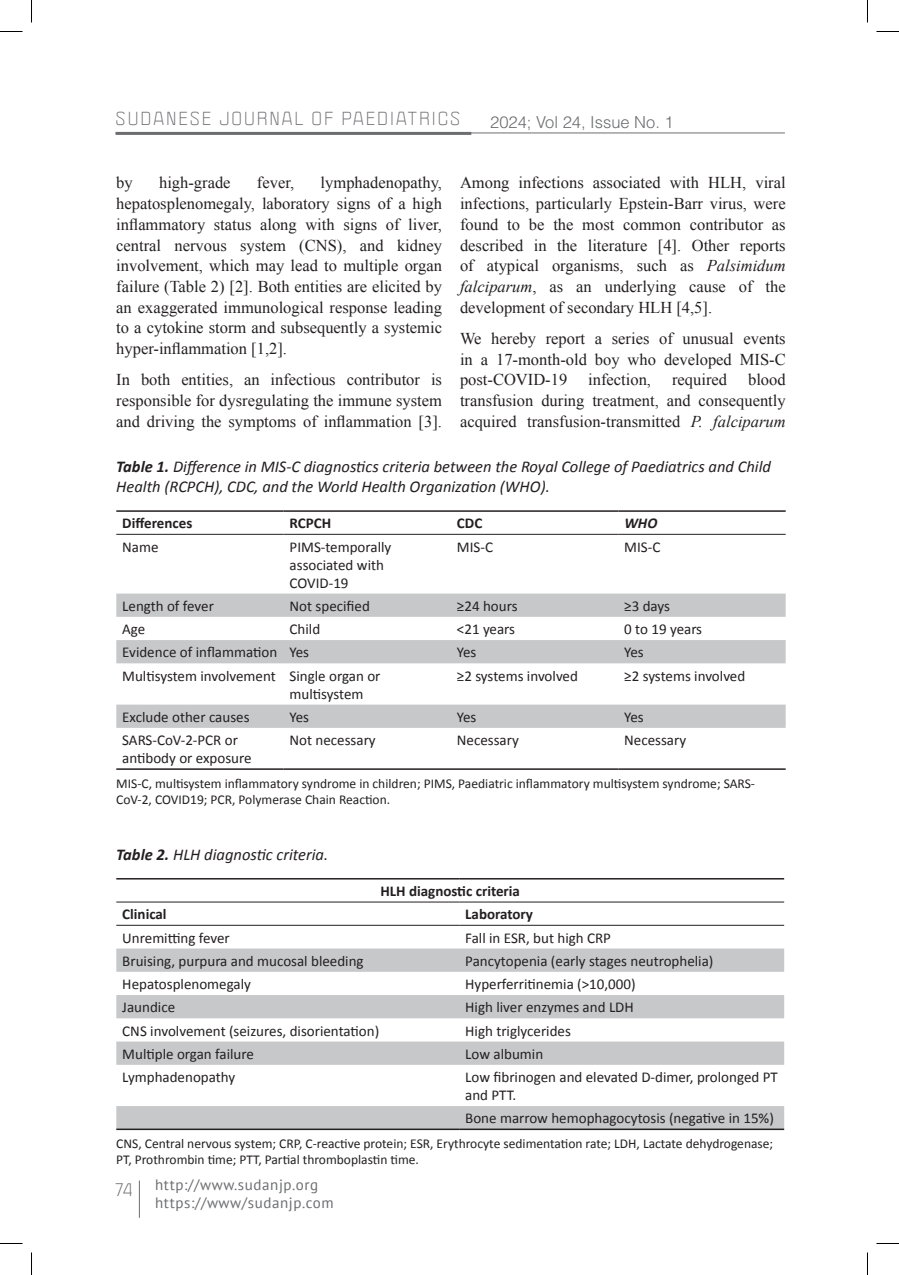
<style>
.page{position:relative;width:899px;height:1275px;background:#fff}
.page>*{position:absolute;margin:0;border:0;box-sizing:border-box;transform-origin:0 0}
.t1{font:16.5px/20.7px "Times New Roman";color:#231f20;text-align:justify}
.t2{font:italic 16.5px/19.8px "Calibri";color:#231f20}
.t3{font:16.5px "Politica XT";letter-spacing:.12em;color:#6c6d70}
.t4{font:300 16.5px "Helvetica LT Std";color:#6c6d70}
.t5{font:15px/18px "Calibri";color:#231f20}
.t6{font:700 15px "Calibri";color:#231f20}
.t7{font:15px/18px "PT Sans";letter-spacing:.04em;color:#6c6d70}
.t8{font:italic 700 15px "Calibri";color:#231f20}
.t9{font:13.5px/16.2px "Calibri";color:#231f20}
.s1{font-style:italic}
.s2{font-weight:700}
</style>
<div class="page">
<hr style="left:139px;top:1180px;width:1px;height:38px;background:#6c6d70">
<hr style="left:116px;top:132px;width:355px;height:3px;background:#6c6d70">
<hr style="left:116px;top:133px;width:669px;height:1px;background:#6c6d70">
<svg style="left:116px;top:594px;width:669px;height:134px;fill:#cecfd1"></svg>
<hr style="left:116px;top:510px;width:168px;height:2px;background:#231f20">
<hr style="left:284px;top:510px;width:167px;height:2px;background:#231f20">
<hr style="left:451px;top:510px;width:167px;height:2px;background:#231f20">
<hr style="left:618px;top:510px;width:167px;height:2px;background:#231f20">
<hr style="left:116px;top:534px;width:168px;height:1px;background:#231f20">
<hr style="left:284px;top:534px;width:167px;height:1px;background:#231f20">
<hr style="left:451px;top:534px;width:167px;height:1px;background:#231f20">
<hr style="left:618px;top:534px;width:167px;height:1px;background:#231f20">
<hr style="left:116px;top:768px;width:168px;height:2px;background:#231f20">
<hr style="left:284px;top:768px;width:167px;height:2px;background:#231f20">
<hr style="left:451px;top:768px;width:167px;height:2px;background:#231f20">
<hr style="left:618px;top:768px;width:167px;height:2px;background:#231f20">
<svg style="left:116px;top:948px;width:668px;height:180px"></svg>
<hr style="left:116px;top:878px;width:343px;height:1px;background:#231f20">
<hr style="left:459px;top:878px;width:325px;height:1px;background:#231f20">
<hr style="left:116px;top:902px;width:343px;height:1px;background:#231f20">
<hr style="left:459px;top:902px;width:325px;height:1px;background:#231f20">
<hr style="left:116px;top:925px;width:343px;height:1px;background:#231f20">
<hr style="left:459px;top:925px;width:325px;height:1px;background:#231f20">
<hr style="left:116px;top:1128px;width:343px;height:2px;background:#231f20">
<hr style="left:459px;top:1128px;width:325px;height:2px;background:#231f20">
<svg style="left:0;top:31px;width:22px;height:1px"></svg>
<svg style="left:876px;top:31px;width:23px;height:1px"></svg>
<svg style="left:0;top:1243px;width:22px;height:1px"></svg>
<svg style="left:876px;top:1243px;width:23px;height:1px"></svg>
<svg style="left:31px;top:0;width:1px;height:22px"></svg>
<svg style="left:31px;top:1252px;width:1px;height:23px"></svg>
<svg style="left:867px;top:0;width:1px;height:22px"></svg>
<svg style="left:867px;top:1252px;width:1px;height:23px"></svg>
<p class="t3" style="left:116px;top:108px;width:346px">SUDANESE JOURNAL OF PAEDIATRICS</p>
<p class="t4" style="left:490px;top:111px;width:185px">2024; Vol 24, Issue No. 1</p>
<p class="t1" style="left:460px;top:172px;width:327px">Among infections associated with HLH, viral infections, particularly Epstein-Barr virus, were found to be the most common contributor as described in the literature [4]. Other reports of atypical organisms, such as <span class="s1">Palsimidum falciparum</span>, as an underlying cause of the development of secondary HLH [4,5].</p>
<p class="t1" style="left:460px;top:328px;width:327px">We hereby report a series of unusual events in a 17-month-old boy who developed MIS-C post-COVID-19</p>
<p class="t1" style="left:116px;top:172px;width:18px">by</p>
<p class="t1" style="left:159px;top:172px;width:73px">high-grade</p>
<p class="t1" style="left:257px;top:172px;width:39px">fever,</p>
<p class="t1" style="left:116px;top:172px;width:327px;text-indent:204px">lymphadenopathy, hepatosplenomegaly, laboratory signs of a high inflammatory status along with signs of liver, central nervous system (CNS), and kidney involvement, which may lead to multiple organ failure (Table 2) [2]. Both entities are elicited by an exaggerated immunological response leading to a cytokine storm and subsequently a systemic hyper-inflammation [1,2].</p>
<p class="t1" style="left:116px;top:369px;width:327px">In both entities, an infectious contributor is responsible for dysregulating the immune system and driving the symptoms of inflammation [3].</p>
<p class="t1" style="left:460px;top:369px;width:327px;text-indent:288px">blood transfusion during treatment, and consequently acquired transfusion-transmitted <span class="s1">P. falciparum</span></p>
<p class="t2" style="left:116px;top:456px;width:656px"><span class="s2">Table 1.</span> Difference in MIS-C diagnostics criteria between the Royal College of Paediatrics and Child<br>Health (RCPCH), CDC, and the World Health Organization (WHO).</p>
<p class="t6" style="left:122px;top:514px;width:71px">Differences</p>
<p class="t6" style="left:289px;top:514px;width:43px">RCPCH</p>
<p class="t6" style="left:457px;top:514px;width:27px">CDC</p>
<p class="t8" style="left:624px;top:514px;width:35px">WHO</p>
<p class="t5" style="left:122px;top:537px;width:38px">Name</p>
<p class="t5" style="left:289px;top:537px;width:103px">PIMS-temporally associated with<br>COVID-19</p>
<p class="t5" style="left:457px;top:537px;width:38px">MIS-C</p>
<p class="t5" style="left:624px;top:537px;width:38px">MIS-C</p>
<p class="t5" style="left:122px;top:596px;width:93px">Length of fever</p>
<p class="t5" style="left:289px;top:596px;width:82px">Not specified</p>
<p class="t5" style="left:457px;top:596px;width:62px">≥24 hours</p>
<p class="t5" style="left:624px;top:596px;width:47px">≥3 days</p>
<p class="t5" style="left:122px;top:619px;width:25px">Age</p>
<p class="t5" style="left:289px;top:619px;width:32px">Child</p>
<p class="t5" style="left:457px;top:619px;width:60px">&lt;21 years</p>
<p class="t5" style="left:624px;top:619px;width:79px">0 to 19 years</p>
<p class="t5" style="left:122px;top:643px;width:188px">Evidence of inflammation Yes</p>
<p class="t5" style="left:457px;top:643px;width:21px">Yes</p>
<p class="t5" style="left:624px;top:643px;width:21px">Yes</p>
<p class="t5" style="left:289px;top:666px;width:92px;text-indent:-167px">Multisystem involvement Single organ or multisystem</p>
<p class="t5" style="left:457px;top:666px;width:123px">≥2 systems involved</p>
<p class="t5" style="left:624px;top:666px;width:123px">≥2 systems involved</p>
<p class="t5" style="left:122px;top:707px;width:129px">Exclude other causes</p>
<p class="t5" style="left:289px;top:707px;width:21px">Yes</p>
<p class="t5" style="left:457px;top:707px;width:21px">Yes</p>
<p class="t5" style="left:624px;top:707px;width:21px">Yes</p>
<p class="t5" style="left:122px;top:730px;width:131px">SARS-CoV-2-PCR or antibody or exposure</p>
<p class="t5" style="left:289px;top:730px;width:88px">Not necessary</p>
<p class="t5" style="left:457px;top:730px;width:63px">Necessary</p>
<p class="t5" style="left:624px;top:730px;width:63px">Necessary</p>
<p class="t9" style="left:116px;top:774px;width:640px">MIS-C, multisystem inflammatory syndrome in children; PIMS, Paediatric inflammatory multisystem syndrome; SARS-<br>CoV-2, COVID19; PCR, Polymerase Chain Reaction.</p>
<p class="t1" style="left:588px;top:369px;width:64px">infection,</p>
<p class="t1" style="left:672px;top:369px;width:56px">required</p>
<p class="t2" style="left:116px;top:844px;width:213px"><span class="s2">Table 2.</span> HLH diagnostic criteria.</p>
<p class="t6" style="left:380px;top:882px;width:141px">HLH diagnostic criteria</p>
<p class="t6" style="left:122px;top:905px;width:46px">Clinical</p>
<p class="t6" style="left:465px;top:905px;width:69px">Laboratory</p>
<p class="t5" style="left:122px;top:928px;width:109px">Unremitting fever</p>
<p class="t5" style="left:465px;top:928px;width:147px">Fall in ESR, but high CRP</p>
<p class="t5" style="left:122px;top:951px;width:243px">Bruising, purpura and mucosal bleeding</p>
<p class="t5" style="left:465px;top:951px;width:250px">Pancytopenia (early stages neutrophelia)</p>
<p class="t5" style="left:122px;top:974px;width:130px">Hepatosplenomegaly</p>
<p class="t5" style="left:465px;top:974px;width:172px">Hyperferritinemia (&gt;10,000)</p>
<p class="t5" style="left:122px;top:997px;width:54px">Jaundice</p>
<p class="t5" style="left:465px;top:997px;width:170px">High liver enzymes and LDH</p>
<p class="t5" style="left:122px;top:1021px;width:258px">CNS involvement (seizures, disorientation)</p>
<p class="t5" style="left:465px;top:1021px;width:107px">High triglycerides</p>
<p class="t5" style="left:122px;top:1044px;width:133px">Multiple organ failure</p>
<p class="t5" style="left:465px;top:1044px;width:79px">Low albumin</p>
<p class="t5" style="left:122px;top:1067px;width:114px">Lymphadenopathy</p>
<p class="t5" style="left:465px;top:1067px;width:314px">Low fibrinogen and elevated D-dimer, prolonged PT and PTT.</p>
<p class="t5" style="left:465px;top:1108px;width:310px">Bone marrow hemophagocytosis (negative in 15%)</p>
<p class="t9" style="left:116px;top:1134px;width:658px">CNS, Central nervous system; CRP, C-reactive protein; ESR, Erythrocyte sedimentation rate; LDH, Lactate dehydrogenase;<br>PT, Prothrombin time; PTT, Partial thromboplastin time.</p>
<p class="t3" style="left:116px;top:1179px;width:19px">74</p>
<p class="t7" style="left:155px;top:1175px;width:180px">http://www.sudanjp.org https://www/sudanjp.com</p>
</div>
